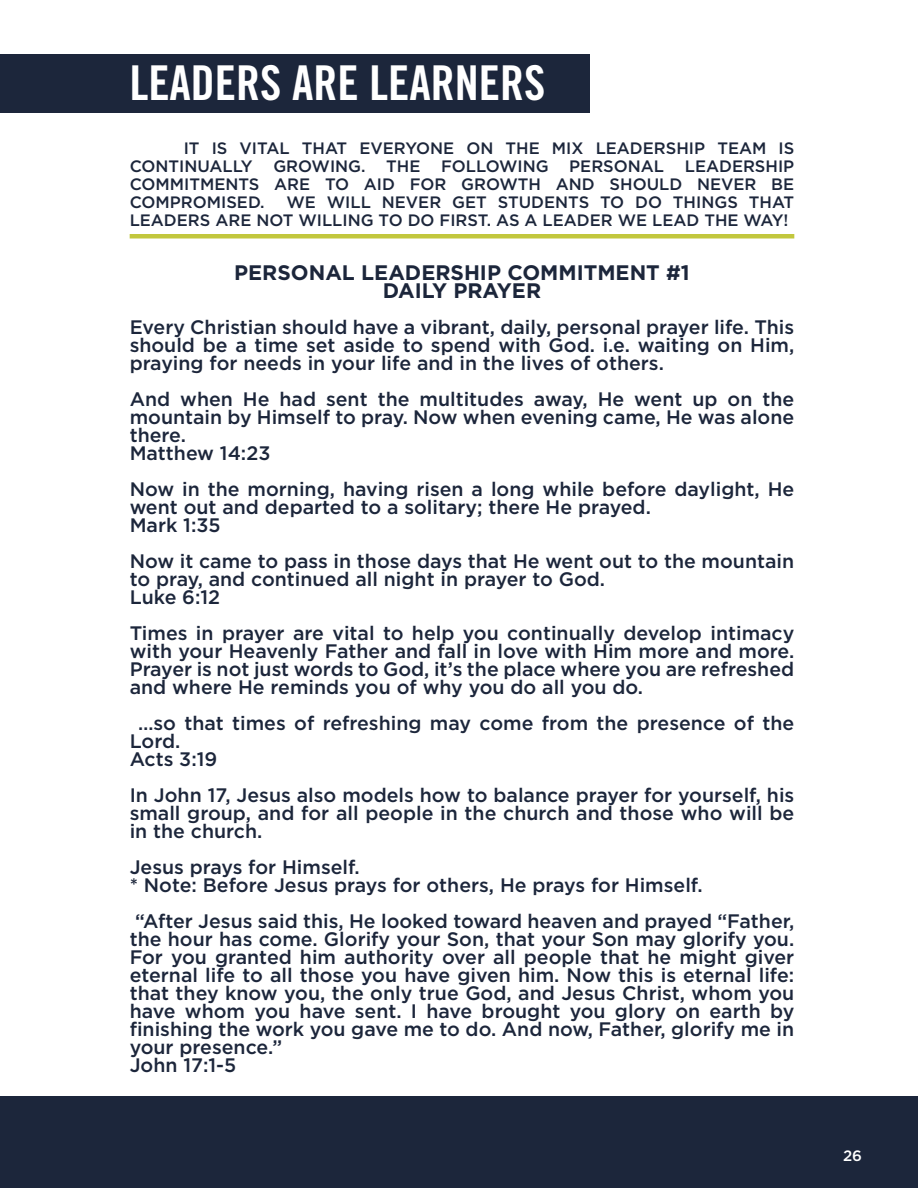
<style>
.page{position:relative;width:918px;height:1188px;background:#fff}
.page>*{position:absolute;margin:0;border:0;box-sizing:border-box;transform-origin:0 0}
.t1{font:48px "Trade Gothic Bold Cond Twenty";color:#fff}
.t2{font:700 21px/18px "Gotham";color:#1c263b;text-align:center}
.t3{font:500 19.5px/18px "Gotham";color:#1c263b}
.t4{font:500 16.5px/18px "Gotham";color:#1c263b;text-align:justify}
.t5{font:500 15px "Gotham";color:#fff}
</style>
<div class="page">
<div style="left:0;top:54px;width:590px;height:58px;background:#1c263b"></div>
<div style="left:0;top:1096px;width:918px;height:92px;background:#1c263b"></div>
<hr style="left:130px;top:234px;width:664px;height:4px;background:#c2c73d">
<h1 class="t1" style="left:130px;top:54px;width:417px">LEADERS ARE LEARNERS</h1>
<p class="t4" style="left:130px;top:139px;width:666px;text-indent:54px">IT IS VITAL THAT EVERYONE ON THE MIX LEADERSHIP TEAM IS CONTINUALLY GROWING. THE FOLLOWING PERSONAL LEADERSHIP COMMITMENTS ARE TO AID FOR GROWTH AND SHOULD NEVER BE COMPROMISED.</p>
<p class="t4" style="left:130px;top:193px;width:666px;text-indent:157px">WE WILL NEVER GET STUDENTS TO DO THINGS THAT<br>LEADERS ARE NOT WILLING TO DO FIRST. AS A LEADER WE LEAD THE WAY!</p>
<p class="t2" style="left:234px;top:263px;width:457px">PERSONAL LEADERSHIP COMMITMENT #1<br>DAILY PRAYER</p>
<p class="t3" style="left:130px;top:318px;width:666px;text-align:justify">Every Christian should have a vibrant, daily, personal prayer life. This should be a time set aside to spend with God. i.e. waiting on Him, praying for needs in your life and in the lives of others.</p>
<p class="t3" style="left:130px;top:390px;width:666px">And when He had sent the multitudes away, He went up on the mountain by Himself to pray. Now when evening came, He was alone there.<br>Matthew 14:23</p>
<p class="t3" style="left:130px;top:480px;width:666px">Now in the morning, having risen a long while before daylight, He went out and departed to a solitary; there He prayed.<br>Mark 1:35</p>
<p class="t3" style="left:130px;top:552px;width:666px">Now it came to pass in those days that He went out to the mountain to pray, and continued all night in prayer to God.<br>Luke 6:12</p>
<p class="t3" style="left:130px;top:624px;width:666px;text-align:justify">Times in prayer are vital to help you continually develop intimacy with your Heavenly Father and fall in love with Him more and more.<br>Prayer is not just words to God, it’s the place where you are refreshed and where He reminds you of why you do all you do.</p>
<p class="t3" style="left:130px;top:714px;width:666px;text-indent:8px">…so that times of refreshing may come from the presence of the<br>Lord.<br>Acts 3:19</p>
<p class="t3" style="left:130px;top:786px;width:666px;text-align:justify">In John 17, Jesus also models how to balance prayer for yourself, his small group, and for all people in the church and those who will be in the church.</p>
<p class="t3" style="left:130px;top:858px;width:574px">Jesus prays for Himself.<br>* Note: Before Jesus prays for others, He prays for Himself.</p>
<p class="t3" style="left:130px;top:912px;width:666px">“After Jesus said this, He looked toward heaven and prayed “Father, the hour has come. Glorify your Son, that your Son may glorify you.<br>For you granted him authority over all people that he might giver eternal life to all those you have given him. Now this is eternal life: that they know you, the only true God, and Jesus Christ, whom you have whom you have sent. I have brought you glory on earth by finishing the work you gave me to do. And now, Father, glorify me in your presence.”<br>John 17:1-5</p>
<p class="t5" style="left:843px;top:1147px;width:21px">26</p>
</div>
